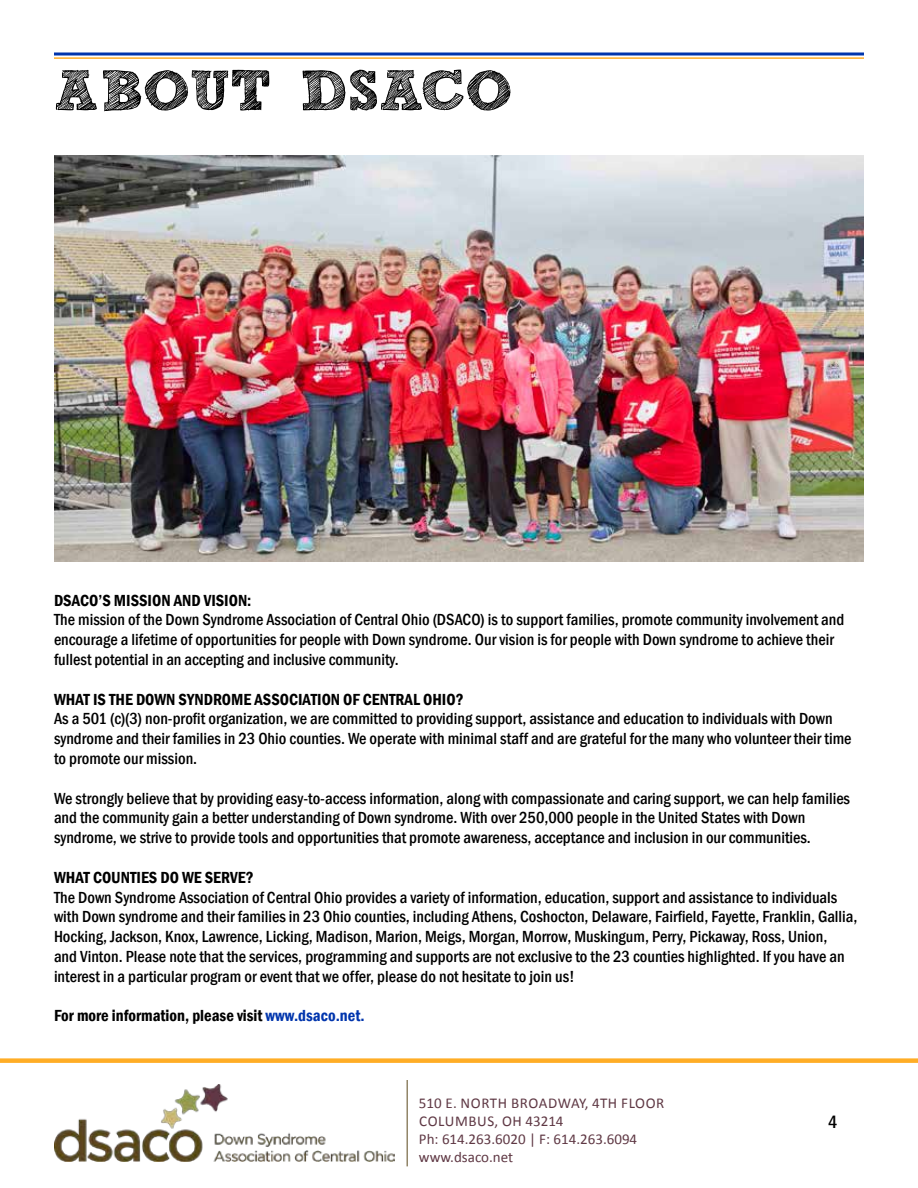
<style>
.page{position:relative;width:918px;height:1188px;background:#fff}
.page>*{position:absolute;margin:0;border:0;box-sizing:border-box;transform-origin:0 0}
.t1{font:700 57px "freeversion Sketch Block";color:#000}
.t2{font:500 condensed 18px "Franklin Gothic";color:#000}
.t3{font:500 condensed 16.5px/19.8px "Franklin Gothic";color:#000}
.t4{font:600 condensed 16.5px "Franklin Gothic";color:#000}
.t5{font:15px/18px "Calibri";color:#5f3844}
.s1{color:#0035ad}
</style>
<div class="page">
<div style="left:0;top:1058px;width:918px;height:5px;background:#ffad26"></div>
<img style="left:55px;top:1085px;width:339px;height:77px">
<hr style="left:407px;top:1080px;width:1px;height:86px;background:#5a481c">
<svg style="left:54px;top:52px;width:810px;height:4px;background:#3f67c1"></svg>
<hr style="left:54px;top:57px;width:810px;height:2px;background:#ffad26">
<img style="left:54px;top:156px;width:810px;height:406px">
<h1 class="t1" style="left:54px;top:69px;width:460px">ABOUT DSACO</h1>
<p class="t4" style="left:54px;top:589px;width:199px">DSACO’S MISSION AND VISION:</p>
<p class="t3" style="left:54px;top:610px;width:792px">The mission of the Down Syndrome Association of Central Ohio (DSACO) is to support families, promote community involvement and encourage a lifetime of opportunities for people with Down syndrome. Our vision is for people with Down syndrome to achieve their fullest potential in an accepting and inclusive community.</p>
<p class="t4" style="left:54px;top:688px;width:411px">WHAT IS THE DOWN SYNDROME ASSOCIATION OF CENTRAL OHIO?</p>
<p class="t3" style="left:54px;top:709px;width:799px">As a 501 (c)(3) non-profit organization, we are committed to providing support, assistance and education to individuals with Down syndrome and their families in 23 Ohio counties. We operate with minimal staff and are grateful for the many who volunteer their time to promote our mission.</p>
<p class="t3" style="left:54px;top:788px;width:798px">We strongly believe that by providing easy-to-access information, along with compassionate and caring support, we can help families and the community gain a better understanding of Down syndrome. With over 250,000 people in the United States with Down syndrome, we strive to provide tools and opportunities that promote awareness, acceptance and inclusion in our communities.</p>
<p class="t4" style="left:54px;top:866px;width:201px">WHAT COUNTIES DO WE SERVE?</p>
<p class="t3" style="left:54px;top:887px;width:805px">The Down Syndrome Association of Central Ohio provides a variety of information, education, support and assistance to individuals with Down syndrome and their families in 23 Ohio counties, including Athens, Coshocton, Delaware, Fairfield, Fayette, Franklin, Gallia, Hocking, Jackson, Knox, Lawrence, Licking, Madison, Marion, Meigs, Morgan, Morrow, Muskingum, Perry, Pickaway, Ross, Union,<br>and Vinton. Please note that the services, programming and supports are not exclusive to the 23 counties highlighted. If you have an interest in a particular program or event that we offer, please do not hesitate to join us!</p>
<p class="t4" style="left:54px;top:1005px;width:312px">For more information, please visit <span class="s1">www.dsaco.net.</span></p>
<p class="t5" style="left:419px;top:1094px;width:247px">510 E. NORTH BROADWAY, 4TH FLOOR<br>COLUMBUS, OH 43214<br>Ph: 614.263.6020 | F: 614.263.6094 www.dsaco.net</p>
<p class="t2" style="left:828px;top:1110px;width:11px">4</p>
</div>
